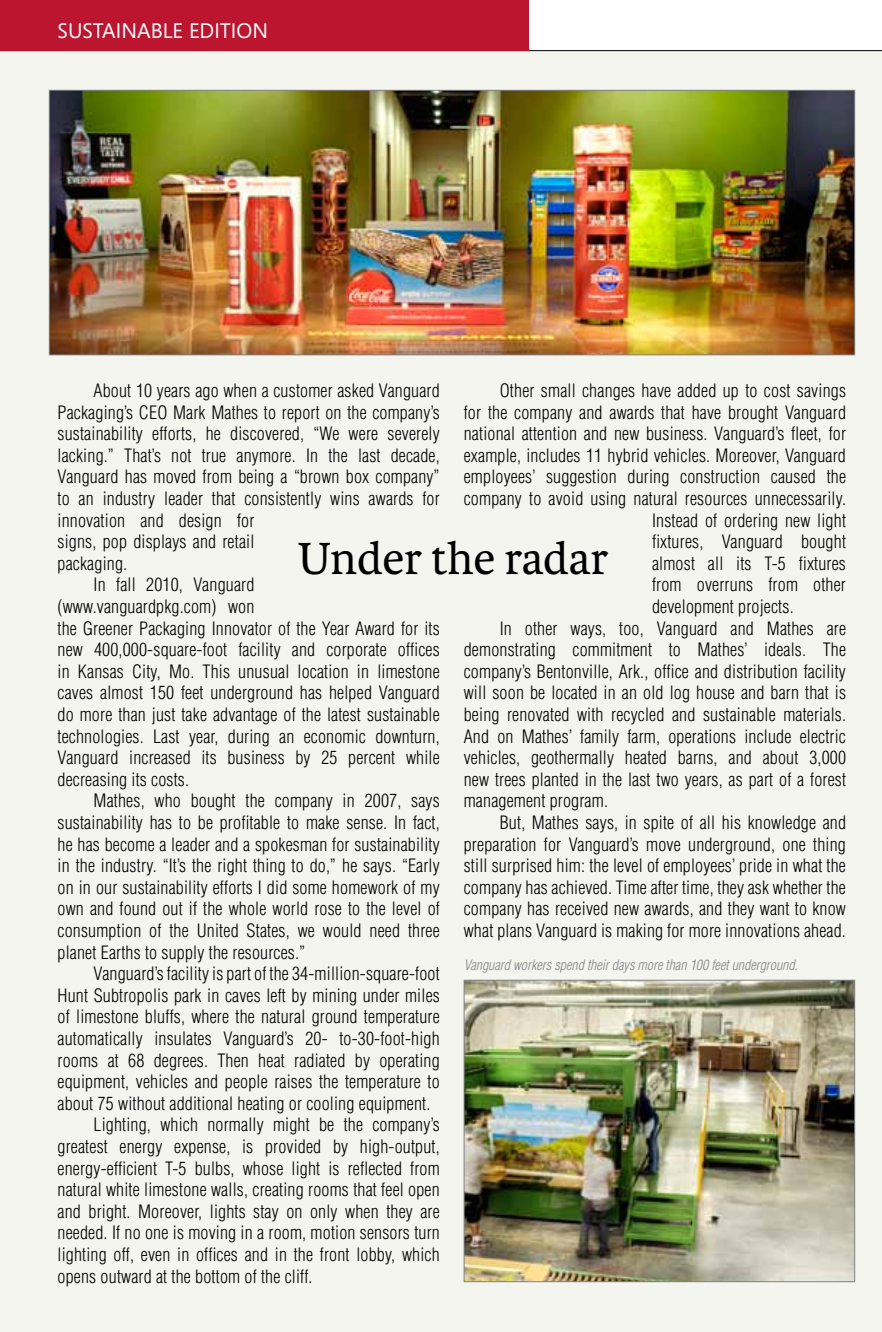
<style>
.page{position:relative;width:882px;height:1332px;background:#fff}
.page>*{position:absolute;margin:0;border:0;box-sizing:border-box;transform-origin:0 0}
.t1{font:48px "Karmina";color:#000}
.t2{font:21px "Segoe";color:#fff}
.t3{font:300 condensed 18px "Helvetica";letter-spacing:.01em;color:#000}
.t4{font:italic 300 condensed 14px "Helvetica";color:#808285}
</style>
<div class="page">
<div style="left:0;top:50px;width:882px;height:1282px;background:#f4f5ee"></div>
<hr style="left:0;top:50px;width:882px;height:1px;background:#000">
<div style="left:0;top:0;width:529px;height:50px;background:#bb1530"></div>
<img style="left:51px;top:92px;width:802px;height:261px">
<img style="left:466px;top:982px;width:387px;height:298px">
<div style="left:464px;top:980px;width:391px;height:302px;border:1px solid #808285"></div>
<p class="t2" style="left:58px;top:16px;width:212px">SUSTAINABLE EDITION</p>
<p class="t3" style="left:500px;top:379px;width:348px">Other small changes have added up to cost savings</p>
<p class="t3" style="left:464px;top:401px;width:384px">for the company and awards that have brought Vanguard</p>
<p class="t3" style="left:464px;top:423px;width:384px">national attention and new business. Vanguard’s fleet, for</p>
<p class="t3" style="left:464px;top:444px;width:384px">example, includes 11 hybrid vehicles. Moreover, Vanguard</p>
<p class="t3" style="left:464px;top:466px;width:384px">employees’ suggestion during construction caused the</p>
<p class="t3" style="left:464px;top:487px;width:384px">company to avoid using natural resources unnecessarily.</p>
<p class="t3" style="left:652px;top:509px;width:195px">Instead of ordering new light</p>
<p class="t3" style="left:652px;top:531px;width:195px">fixtures, Vanguard bought</p>
<p class="t3" style="left:652px;top:552px;width:195px">almost all its T-5 fixtures</p>
<p class="t3" style="left:652px;top:574px;width:195px">from overruns from other</p>
<p class="t3" style="left:652px;top:595px;width:143px">development projects.</p>
<p class="t3" style="left:500px;top:617px;width:348px">In other ways, too, Vanguard and Mathes are</p>
<p class="t3" style="left:464px;top:639px;width:384px">demonstrating commitment to Mathes’ ideals. The</p>
<p class="t3" style="left:464px;top:660px;width:384px">company’s Bentonville, Ark., office and distribution facility</p>
<p class="t3" style="left:464px;top:682px;width:384px">will soon be located in an old log house and barn that is</p>
<p class="t3" style="left:464px;top:703px;width:384px">being renovated with recycled and sustainable materials.</p>
<p class="t3" style="left:464px;top:725px;width:384px">And on Mathes’ family farm, operations include electric</p>
<p class="t3" style="left:464px;top:747px;width:384px">vehicles, geothermally heated barns, and about 3,000</p>
<p class="t3" style="left:464px;top:768px;width:384px">new trees planted in the last two years, as part of a forest</p>
<p class="t3" style="left:464px;top:790px;width:146px">management program.</p>
<p class="t3" style="left:500px;top:811px;width:348px">But, Mathes says, in spite of all his knowledge and</p>
<p class="t3" style="left:464px;top:833px;width:384px">preparation for Vanguard’s move underground, one thing</p>
<p class="t3" style="left:464px;top:855px;width:384px">still surprised him: the level of employees’ pride in what the</p>
<p class="t3" style="left:464px;top:876px;width:384px">company has achieved. Time after time, they ask whether the</p>
<p class="t3" style="left:464px;top:898px;width:384px">company has received new awards, and they want to know</p>
<p class="t3" style="left:464px;top:919px;width:384px">what plans Vanguard is making for more innovations ahead.</p>
<p class="t3" style="left:94px;top:379px;width:348px">About 10 years ago when a customer asked Vanguard</p>
<p class="t3" style="left:58px;top:401px;width:384px">Packaging’s CEO Mark Mathes to report on the company’s</p>
<p class="t3" style="left:58px;top:423px;width:384px">sustainability efforts, he discovered, “We were severely</p>
<p class="t3" style="left:58px;top:444px;width:384px">lacking.” That’s not true anymore. In the last decade,</p>
<p class="t3" style="left:58px;top:466px;width:384px">Vanguard has moved from being a “brown box company”</p>
<p class="t3" style="left:58px;top:487px;width:384px">to an industry leader that consistently wins awards for</p>
<p class="t3" style="left:58px;top:509px;width:198px">innovation and design for</p>
<p class="t3" style="left:58px;top:531px;width:198px">signs, pop displays and retail</p>
<p class="t3" style="left:58px;top:552px;width:71px">packaging.</p>
<p class="t3" style="left:94px;top:574px;width:162px">In fall 2010, Vanguard</p>
<p class="t3" style="left:58px;top:595px;width:198px">(www.vanguardpkg.com) won</p>
<p class="t3" style="left:58px;top:617px;width:384px">the Greener Packaging Innovator of the Year Award for its</p>
<p class="t3" style="left:58px;top:639px;width:384px">new 400,000-square-foot facility and corporate offices</p>
<p class="t3" style="left:58px;top:660px;width:384px">in Kansas City, Mo. This unusual location in limestone</p>
<p class="t3" style="left:58px;top:682px;width:384px">caves almost 150 feet underground has helped Vanguard</p>
<p class="t3" style="left:58px;top:703px;width:384px">do more than just take advantage of the latest sustainable</p>
<p class="t3" style="left:58px;top:725px;width:384px">technologies. Last year, during an economic downturn,</p>
<p class="t3" style="left:58px;top:747px;width:384px">Vanguard increased its business by 25 percent while</p>
<p class="t3" style="left:58px;top:768px;width:133px">decreasing its costs.</p>
<p class="t3" style="left:94px;top:790px;width:348px">Mathes, who bought the company in 2007, says</p>
<p class="t3" style="left:58px;top:811px;width:384px">sustainability has to be profitable to make sense. In fact,</p>
<p class="t3" style="left:58px;top:833px;width:384px">he has become a leader and a spokesman for sustainability</p>
<p class="t3" style="left:58px;top:855px;width:384px">in the industry. “It’s the right thing to do,” he says. “Early</p>
<p class="t3" style="left:58px;top:876px;width:384px">on in our sustainability efforts I did some homework of my</p>
<p class="t3" style="left:58px;top:898px;width:384px">own and found out if the whole world rose to the level of</p>
<p class="t3" style="left:58px;top:919px;width:384px">consumption of the United States, we would need three</p>
<p class="t3" style="left:58px;top:941px;width:249px">planet Earths to supply the resources.”</p>
<p class="t3" style="left:94px;top:963px;width:348px">Vanguard’s facility is part of the 34-million-square-foot</p>
<p class="t3" style="left:58px;top:984px;width:384px">Hunt Subtropolis park in caves left by mining under miles</p>
<p class="t3" style="left:58px;top:1006px;width:384px">of limestone bluffs, where the natural ground temperature</p>
<p class="t3" style="left:58px;top:1027px;width:384px">automatically insulates Vanguard’s 20- to-30-foot-high</p>
<p class="t3" style="left:58px;top:1049px;width:384px">rooms at 68 degrees. Then heat radiated by operating</p>
<p class="t3" style="left:58px;top:1071px;width:384px">equipment, vehicles and people raises the temperature to</p>
<p class="t3" style="left:58px;top:1092px;width:374px">about 75 without additional heating or cooling equipment.</p>
<p class="t3" style="left:94px;top:1114px;width:348px">Lighting, which normally might be the company’s</p>
<p class="t3" style="left:58px;top:1135px;width:384px">greatest energy expense, is provided by high-output,</p>
<p class="t3" style="left:58px;top:1157px;width:384px">energy-efficient T-5 bulbs, whose light is reflected from</p>
<p class="t3" style="left:58px;top:1179px;width:384px">natural white limestone walls, creating rooms that feel open</p>
<p class="t3" style="left:58px;top:1200px;width:384px">and bright. Moreover, lights stay on only when they are</p>
<p class="t3" style="left:58px;top:1222px;width:384px">needed. If no one is moving in a room, motion sensors turn</p>
<p class="t3" style="left:58px;top:1243px;width:384px">lighting off, even in offices and in the front lobby, which</p>
<p class="t3" style="left:58px;top:1265px;width:257px">opens outward at the bottom of the cliff.</p>
<h1 class="t1" style="left:298px;top:531px;width:312px">Under the radar</h1>
<p class="t4" style="left:464px;top:956px;width:336px">Vanguard workers spend their days more than 100 feet underground.</p>
</div>
